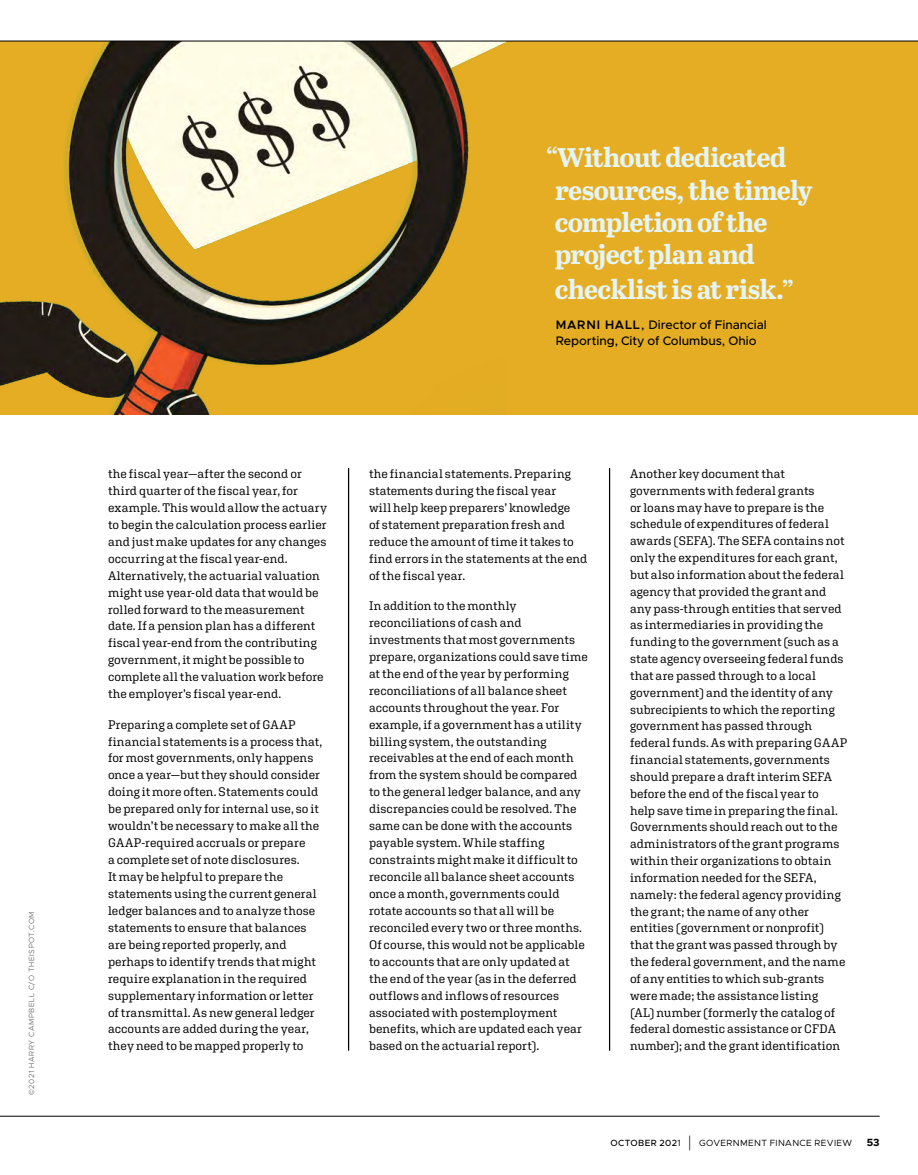
<style>
.page{position:relative;width:918px;height:1175px;background:#fff}
.page>*{position:absolute;margin:0;border:0;box-sizing:border-box;transform-origin:0 0}
.t1{font:700 27px/32.8px "Abril Text";letter-spacing:-.025em;color:#e5f4f4}
.t2{font:12.3px/17px "Aglet Slab";letter-spacing:.005em;color:#000}
.t3{font:500 12.3px/16.5px "Metropolis";letter-spacing:-.005em;color:#000}
.t4{font:9px "Metropolis";letter-spacing:.04em;color:#000}
.t5{font:300 7.5px "Metropolis";letter-spacing:.075em;color:#58595b}
.s1{font-family:"Montserrat"}
.s2{font-weight:600}
.s3{font-weight:500}
.s4{font-weight:500;font-size:18px}
.s5{font-weight:700;font-size:10.5px}
</style>
<div class="page">
<div style="left:0;top:41px;width:918px;height:373px;background:#e4ad23"></div>
<img style="left:0;top:42px;width:505px;height:372px">
<hr style="left:0;top:1115px;width:880px;height:1px;background:#000">
<hr style="left:0;top:41px;width:918px;height:1px;background:#000">
<hr style="left:348px;top:468px;width:1px;height:582px;background:#000">
<hr style="left:609px;top:468px;width:1px;height:582px;background:#000">
<p class="t5" style="left:27px;top:1094px;width:185px;rotate:-90deg"><span class="s1">©</span>2021 HARRY CAMPBELL C/O THEISPOT.COM</p>
<h1 class="t1" style="left:555px;top:140px;width:259px;text-indent:-9px">“Without dedicated resources, the timely completion of the project plan and checklist is at risk.”</h1>
<p class="t3" style="left:556px;top:316px;width:213px"><span class="s2">MARNI HALL</span>, Director of Financial<br>Reporting, City of Columbus, Ohio</p>
<p class="t2" style="left:108px;top:465px;width:221px">the fiscal year—after the second or third quarter of the fiscal year, for example. This would allow the actuary to begin the calculation process earlier and just make updates for any changes occurring at the fiscal year-end.<br>Alternatively, the actuarial valuation might use year-old data that would be rolled forward to the measurement date. If a pension plan has a different fiscal year-end from the contributing government, it might be possible to complete all the valuation work before the employer’s fiscal year-end.</p>
<p class="t2" style="left:108px;top:715px;width:216px">Preparing a complete set of GAAP financial statements is a process that, for most governments, only happens once a year—but they should consider doing it more often. Statements could be prepared only for internal use, so it wouldn’t be necessary to make all the GAAP-required accruals or prepare<br>a complete set of note disclosures.<br>It may be helpful to prepare the statements using the current general ledger balances and to analyze those statements to ensure that balances are being reported properly, and perhaps to identify trends that might require explanation in the required supplementary information or letter of transmittal. As new general ledger accounts are added during the year, they need to be mapped properly to</p>
<p class="t2" style="left:369px;top:465px;width:220px">the financial statements. Preparing statements during the fiscal year<br>will help keep preparers’ knowledge<br>of statement preparation fresh and reduce the amount of time it takes to find errors in the statements at the end of the fiscal year.</p>
<p class="t2" style="left:369px;top:597px;width:221px">In addition to the monthly reconciliations of cash and investments that most governments prepare, organizations could save time at the end of the year by performing reconciliations of all balance sheet accounts throughout the year. For example, if a government has a utility billing system, the outstanding receivables at the end of each month from the system should be compared to the general ledger balance, and any discrepancies could be resolved. The same can be done with the accounts payable system. While staffing constraints might make it difficult to reconcile all balance sheet accounts once a month, governments could rotate accounts so that all will be reconciled every two or three months.<br>Of course, this would not be applicable to accounts that are only updated at the end of the year (as in the deferred outflows and inflows of resources associated with postemployment benefits, which are updated each year based on the actuarial report).</p>
<p class="t2" style="left:630px;top:465px;width:219px">Another key document that governments with federal grants<br>or loans may have to prepare is the schedule of expenditures of federal awards (SEFA). The SEFA contains not only the expenditures for each grant, but also information about the federal agency that provided the grant and any pass-through entities that served as intermediaries in providing the funding to the government (such as a state agency overseeing federal funds that are passed through to a local government) and the identity of any subrecipients to which the reporting government has passed through federal funds. As with preparing GAAP financial statements, governments should prepare a draft interim SEFA before the end of the fiscal year to<br>help save time in preparing the final.<br>Governments should reach out to the administrators of the grant programs within their organizations to obtain information needed for the SEFA, namely: the federal agency providing the grant; the name of any other entities (government or nonprofit) that the grant was passed through by the federal government, and the name of any entities to which sub-grants were made; the assistance listing<br>(AL) number (formerly the catalog of federal domestic assistance or CFDA number); and the grant identification</p>
<p class="t4" style="left:611px;top:1137px;width:271px"><span class="s3">OCTOBER 202</span>1 <span class="s4">|</span> GOVERNMENT FINANCE REVIEW <span class="s5">53</span></p>
</div>
